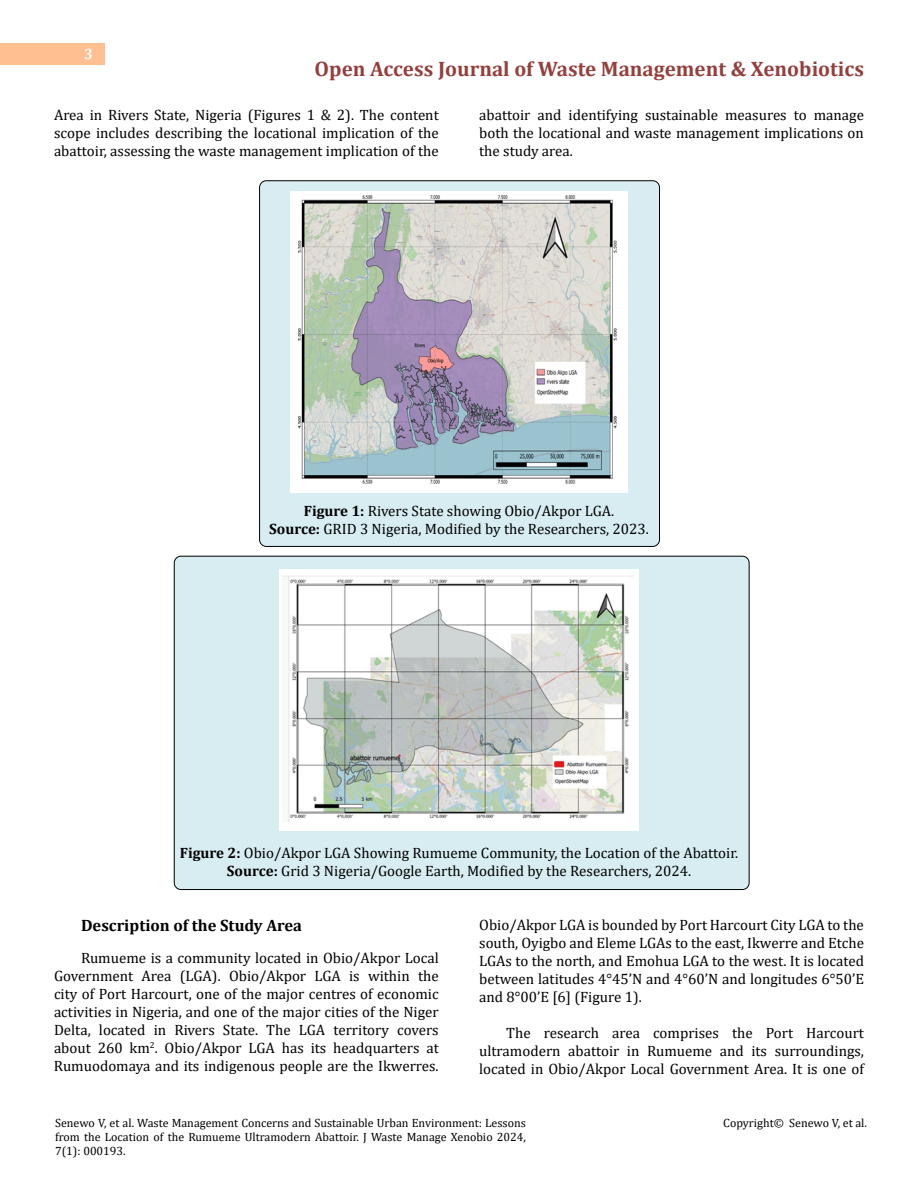
<style>
.page{position:relative;width:918px;height:1188px;background:#fff}
.page>*{position:absolute;margin:0;border:0;box-sizing:border-box;transform-origin:0 0}
.t1{font:700 21px "Cambria";color:#953f3c}
.t2{font:700 16.5px "Cambria";color:#000}
.t3{font:15px/18px "Cambria";color:#000;text-align:justify}
.t4{font:700 15px "Cambria";color:#fff}
.t5{font:12px/14.2px "Cambria";color:#000;text-align:justify}
.s1{font-weight:700}
</style>
<div class="page">
<div style="left:0;top:43px;width:105px;height:21px;background:#ffbf91"></div>
<div style="left:174px;top:556px;width:575px;height:334px;background:#d8edf2;border-radius:7px"></div>
<div style="left:260px;top:181px;width:400px;height:365px;background:#d8edf2;border-radius:7px"></div>
<div style="left:259px;top:180px;width:401px;height:367px;border:1px solid #000;border-radius:7px"></div>
<img style="left:290px;top:192px;width:338px;height:300px">
<img style="left:280px;top:570px;width:358px;height:260px">
<p class="t4" style="left:84px;top:44px;width:10px">3</p>
<h1 class="t1" style="left:315px;top:54px;width:551px">Open Access Journal of Waste Management &amp; Xenobiotics</h1>
<p class="t3" style="left:54px;top:105px;width:386px">Area in Rivers State, Nigeria (Figures 1 &amp; 2). The content scope includes describing the locational implication of the abattoir, assessing the waste management implication of the</p>
<p class="t3" style="left:479px;top:105px;width:386px">abattoir and identifying sustainable measures to manage both the locational and waste management implications on the study area.</p>
<p class="t3" style="left:269px;top:501px;width:381px;text-align:center"><span class="s1">Figure 1:</span> Rivers State showing Obio/Akpor LGA.<br><span class="s1">Source:</span> GRID 3 Nigeria, Modified by the Researchers, 2023.</p>
<p class="t3" style="left:180px;top:843px;width:560px;text-align:center"><span class="s1">Figure 2:</span> Obio/Akpor LGA Showing Rumueme Community, the Location of the Abattoir.<br><span class="s1">Source:</span> Grid 3 Nigeria/Google Earth, Modified by the Researchers, 2024.</p>
<p class="t2" style="left:81px;top:914px;width:223px">Description of the Study Area</p>
<p class="t3" style="left:54px;top:948px;width:386px;text-indent:27px">Rumueme is a community located in Obio/Akpor Local Government Area (LGA). Obio/Akpor LGA is within the city of Port Harcourt, one of the major centres of economic activities in Nigeria, and one of the major cities of the Niger Delta, located in Rivers State. The LGA territory covers about 260 km<sup>2</sup>. Obio/Akpor LGA has its headquarters at Rumuodomaya and its indigenous people are the Ikwerres.</p>
<p class="t3" style="left:479px;top:915px;width:386px">Obio/Akpor LGA is bounded by Port Harcourt City LGA to the south, Oyigbo and Eleme LGAs to the east, Ikwerre and Etche LGAs to the north, and Emohua LGA to the west. It is located between latitudes 4°45’N and 4°60’N and longitudes 6°50’E and 8°00’E [6] (Figure 1).</p>
<p class="t3" style="left:479px;top:1023px;width:386px;text-indent:27px">The research area comprises the Port Harcourt ultramodern abattoir in Rumueme and its surroundings, located in Obio/Akpor Local Government Area. It is one of</p>
<p class="t5" style="left:55px;top:1115px;width:472px">Senewo V, et al. Waste Management Concerns and Sustainable Urban Environment: Lessons from the Location of the Rumueme Ultramodern Abattoir. J Waste Manage Xenobio 2024, 7(1): 000193.</p>
<p class="t5" style="left:723px;top:1115px;width:145px">Copyright© Senewo V, et al.</p>
</div>
